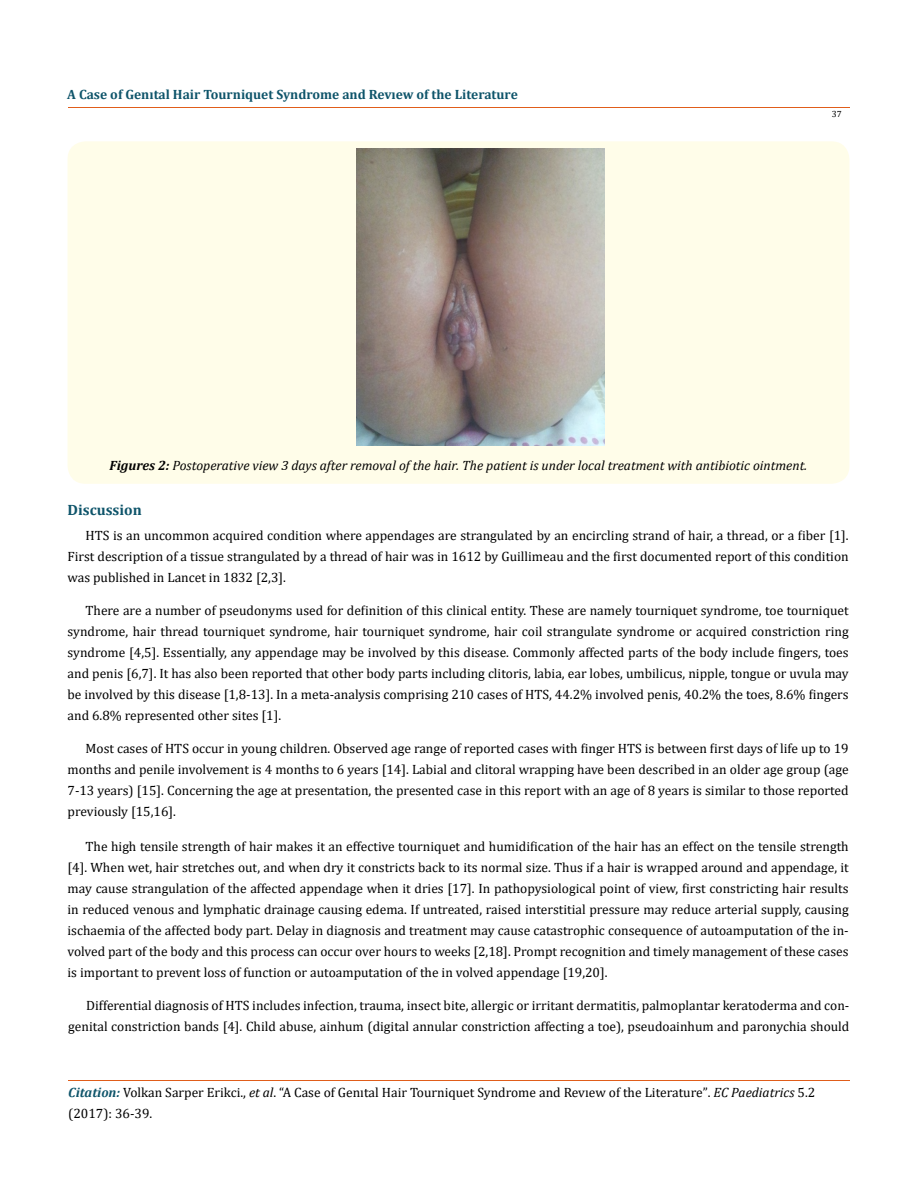
<style>
.page{position:relative;width:917px;height:1190px;background:#fff}
.page>*{position:absolute;margin:0;border:0;box-sizing:border-box;transform-origin:0 0}
.t1{font:700 15px "Cambria";color:#0e546a}
.t2{font:13.5px/21px "Cambria";color:#000;text-align:justify}
.t3{font:italic 13.5px "Cambria";color:#000}
.t4{font:700 13.5px "Cambria";color:#0e546a}
.t5{font:9px "Cambria";color:#000}
.s1{font-weight:700}
.s2{font-weight:700;font-style:italic;color:#0e546a}
.s3{font-style:italic}
.s4{font-size:13.35px}
</style>
<div class="page">
<hr style="left:68px;top:108px;width:781px;height:1px;background:#e05d1a">
<hr style="left:68px;top:1080px;width:781px;height:1px;background:#e05d1a">
<div style="left:68px;top:141px;width:781px;height:343px;background:#fffde9;border-radius:18px"></div>
<img style="left:356px;top:149px;width:248px;height:297px">
<p class="t4" style="left:67px;top:85px;width:452px">A Case of Genıtal Hair Tourniquet Syndrome and Revıew of the Literature</p>
<p class="t5" style="left:831px;top:109px;width:11px">37</p>
<p class="t3" style="left:110px;top:455px;width:699px"><span class="s1">Figures 2:</span> Postoperative view 3 days after removal of the hair. The patient is under local treatment with antibiotic ointment.</p>
<p class="t1" style="left:68px;top:499px;width:76px">Discussion</p>
<p class="t2" style="left:68px;top:525px;width:782px;text-indent:18px">HTS is an uncommon acquired condition where appendages are strangulated by an encircling strand of hair, a thread, or a fiber [1].<br>First description of a tissue strangulated by a thread of hair was in 1612 by Guillimeau and the first documented report of this condition was published in Lancet in 1832 [2,3].</p>
<p class="t2" style="left:68px;top:600px;width:782px;text-indent:18px">There are a number of pseudonyms used for definition of this clinical entity. These are namely tourniquet syndrome, toe tourniquet syndrome, hair thread tourniquet syndrome, hair tourniquet syndrome, hair coil strangulate syndrome or acquired constriction ring syndrome [4,5]. Essentially, any appendage may be involved by this disease. Commonly affected parts of the body include fingers, toes and penis [6,7]. It has also been reported that other body parts including clitoris, labia, ear lobes, umbilicus, nipple, tongue or uvula may be involved by this disease [1,8-13]. In a meta-analysis comprising 210 cases of HTS, 44.2% involved penis, 40.2% the toes, 8.6% fingers and 6.8% represented other sites [1].</p>
<p class="t2" style="left:68px;top:738px;width:782px;text-indent:18px">Most cases of HTS occur in young children. Observed age range of reported cases with finger HTS is between first days of life up to 19 months and penile involvement is 4 months to 6 years [14]. Labial and clitoral wrapping have been described in an older age group (age 7-13 years) [15]. Concerning the age at presentation, the presented case in this report with an age of 8 years is similar to those reported previously [15,16].</p>
<p class="t2" style="left:68px;top:835px;width:782px;text-indent:18px">The high tensile strength of hair makes it an effective tourniquet and humidification of the hair has an effect on the tensile strength [4]. When wet, hair stretches out, and when dry it constricts back to its normal size. Thus if a hair is wrapped around and appendage, it may cause strangulation of the affected appendage when it dries [17]. In pathopysiological point of view, first constricting hair results in reduced venous and lymphatic drainage causing edema. If untreated, raised interstitial pressure may reduce arterial supply, causing ischaemia of the affected body part. Delay in diagnosis and treatment may cause catastrophic consequence of autoamputation of the in&shy;volved part of the body and this process can occur over hours to weeks [2,18]. Prompt recognition and timely management of these cases is important to prevent loss of function or autoamputation of the in volved appendage [19,20].</p>
<p class="t2" style="left:68px;top:994px;width:782px;text-align:right">Differential diagnosis of HTS includes infection, trauma, insect bite, allergic or irritant dermatitis, palmoplantar keratoderma and con&shy;genital constriction bands [4]. Child abuse, ainhum (digital annular constriction affecting a toe), pseudoainhum and paronychia should</p>
<p class="t2" style="left:68px;top:1081px;width:748px"><span class="s2">Citation:</span> Volkan Sarper Erikci., <span class="s3">et al</span>. “A Case of Genıtal Hair Tourniquet Syndrome and Revıew of the Literature”<span class="s4">.</span> <span class="s3">EC Paediatrics</span> <span class="s4">5</span>.2 (2017): 36-39.</p>
</div>
